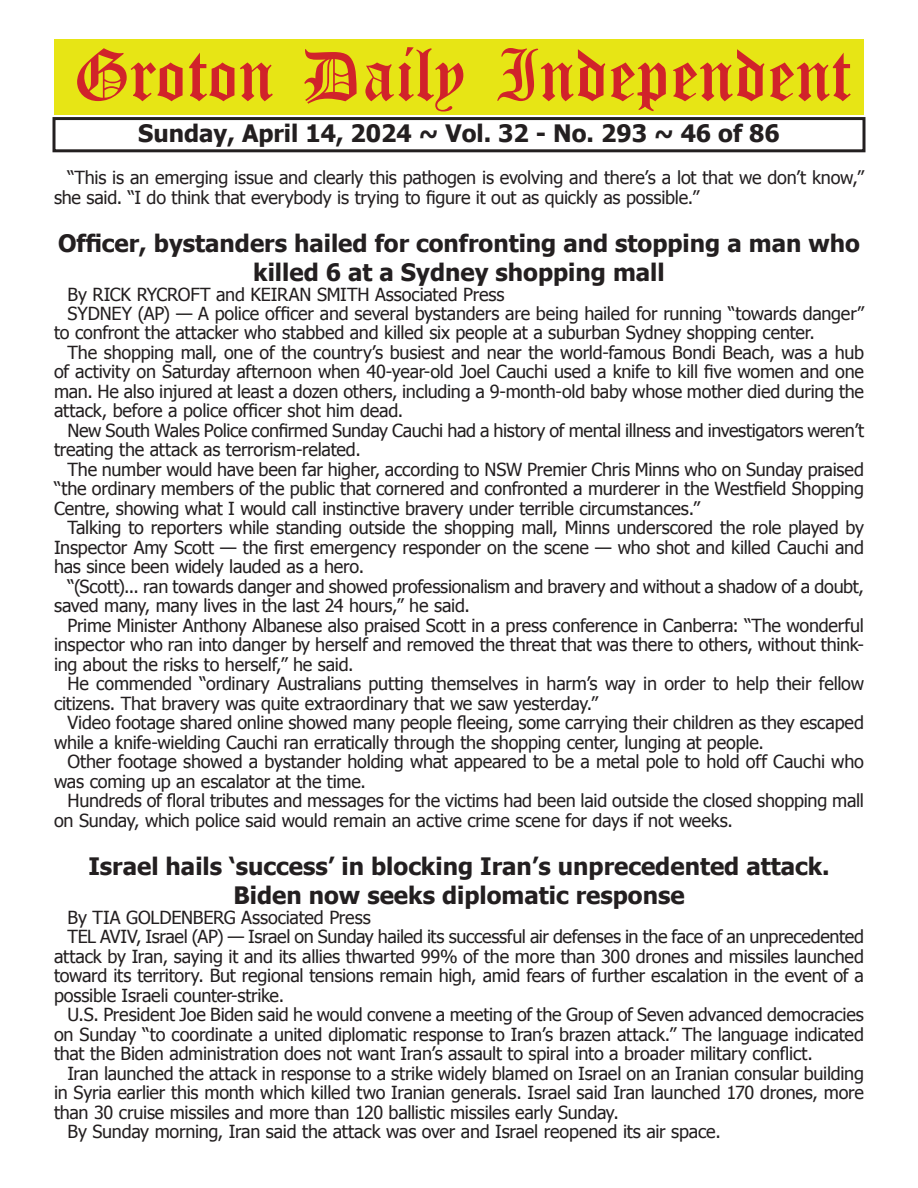
<style>
.page{position:relative;width:918px;height:1188px;background:#fff}
.page>*{position:absolute;margin:0;border:0;box-sizing:border-box;transform-origin:0 0}
.t1{font:54px "Old English Five";color:#d1232a}
.t2{font:700 24px/28.8px "Tahoma";color:#231f20;text-align:center}
.t3{font:18px/19.5px "Tahoma";letter-spacing:-.015em;color:#231f20}
</style>
<div class="page">
<div style="left:52px;top:117px;width:814px;height:35px;border:3px solid #231f20"></div>
<div style="left:54px;top:40px;width:810px;height:75px;background:#e7e515"></div>
<h1 class="t1" style="left:73px;top:50px;width:779px">Groton Daily Independent</h1>
<h2 class="t2" style="left:138px;top:117px;width:643px">Sunday, April 14, 2024 ~ Vol. 32 - No. 293 ~ 46 of 86</h2>
<p class="t3" style="left:54px;top:167px;width:812px;text-indent:14px">“This is an emerging issue and clearly this pathogen is evolving and there’s a lot that we don’t know,” she said. “I do think that everybody is trying to figure it out as quickly as possible.”</p>
<h2 class="t2" style="left:58px;top:228px;width:803px">Officer, bystanders hailed for confronting and stopping a man who killed 6 at a Sydney shopping mall</h2>
<p class="t3" style="left:68px;top:283px;width:439px">By RICK RYCROFT and KEIRAN SMITH Associated Press</p>
<p class="t3" style="left:68px;top:303px;width:798px">SYDNEY (AP) — A police officer and several bystanders are being hailed for running “towards danger”</p>
<p class="t3" style="left:54px;top:322px;width:763px">to confront the attacker who stabbed and killed six people at a suburban Sydney shopping center.</p>
<p class="t3" style="left:68px;top:342px;width:798px">The shopping mall, one of the country’s busiest and near the world-famous Bondi Beach, was a hub</p>
<p class="t3" style="left:54px;top:361px;width:812px">of activity on Saturday afternoon when 40-year-old Joel Cauchi used a knife to kill five women and one</p>
<p class="t3" style="left:54px;top:381px;width:812px">man. He also injured at least a dozen others, including a 9-month-old baby whose mother died during the</p>
<p class="t3" style="left:54px;top:400px;width:351px">attack, before a police officer shot him dead.</p>
<p class="t3" style="left:68px;top:420px;width:798px">New South Wales Police confirmed Sunday Cauchi had a history of mental illness and investigators weren’t</p>
<p class="t3" style="left:54px;top:439px;width:308px">treating the attack as terrorism-related.</p>
<p class="t3" style="left:68px;top:459px;width:798px">The number would have been far higher, according to NSW Premier Chris Minns who on Sunday praised</p>
<p class="t3" style="left:54px;top:478px;width:811px">“the ordinary members of the public that cornered and confronted a murderer in the Westfield Shopping</p>
<p class="t3" style="left:54px;top:498px;width:648px">Centre, showing what I would call instinctive bravery under terrible circumstances.”</p>
<p class="t3" style="left:68px;top:517px;width:798px">Talking to reporters while standing outside the shopping mall, Minns underscored the role played by</p>
<p class="t3" style="left:54px;top:537px;width:811px">Inspector Amy Scott — the first emergency responder on the scene — who shot and killed Cauchi and</p>
<p class="t3" style="left:54px;top:556px;width:312px">has since been widely lauded as a hero.</p>
<p class="t3" style="left:68px;top:576px;width:798px">“(Scott)... ran towards danger and showed professionalism and bravery and without a shadow of a doubt,</p>
<p class="t3" style="left:54px;top:595px;width:417px">saved many, many lives in the last 24 hours,” he said.</p>
<p class="t3" style="left:68px;top:615px;width:798px">Prime Minister Anthony Albanese also praised Scott in a press conference in Canberra: “The wonderful</p>
<p class="t3" style="left:54px;top:634px;width:812px">inspector who ran into danger by herself and removed the threat that was there to others, without think-</p>
<p class="t3" style="left:54px;top:654px;width:301px">ing about the risks to herself,” he said.</p>
<p class="t3" style="left:68px;top:673px;width:798px">He commended “ordinary Australians putting themselves in harm’s way in order to help their fellow</p>
<p class="t3" style="left:54px;top:693px;width:546px">citizens. That bravery was quite extraordinary that we saw yesterday.”</p>
<p class="t3" style="left:68px;top:712px;width:798px">Video footage shared online showed many people fleeing, some carrying their children as they escaped</p>
<p class="t3" style="left:54px;top:732px;width:712px">while a knife-wielding Cauchi ran erratically through the shopping center, lunging at people.</p>
<p class="t3" style="left:68px;top:751px;width:798px">Other footage showed a bystander holding what appeared to be a metal pole to hold off Cauchi who</p>
<p class="t3" style="left:54px;top:771px;width:314px">was coming up an escalator at the time.</p>
<p class="t3" style="left:68px;top:790px;width:798px">Hundreds of floral tributes and messages for the victims had been laid outside the closed shopping mall</p>
<p class="t3" style="left:54px;top:810px;width:681px">on Sunday, which police said would remain an active crime scene for days if not weeks.</p>
<h2 class="t2" style="left:88px;top:851px;width:743px">Israel hails ‘success’ in blocking Iran’s unprecedented attack.<br>Biden now seeks diplomatic response</h2>
<p class="t3" style="left:68px;top:906px;width:305px">By TIA GOLDENBERG Associated Press</p>
<p class="t3" style="left:68px;top:926px;width:798px">TEL AVIV, Israel (AP) — Israel on Sunday hailed its successful air defenses in the face of an unprecedented</p>
<p class="t3" style="left:54px;top:945px;width:811px">attack by Iran, saying it and its allies thwarted 99% of the more than 300 drones and missiles launched</p>
<p class="t3" style="left:54px;top:965px;width:812px">toward its territory. But regional tensions remain high, amid fears of further escalation in the event of a</p>
<p class="t3" style="left:54px;top:984px;width:232px">possible Israeli counter-strike.</p>
<p class="t3" style="left:68px;top:1004px;width:798px">U.S. President Joe Biden said he would convene a meeting of the Group of Seven advanced democracies</p>
<p class="t3" style="left:54px;top:1023px;width:811px">on Sunday “to coordinate a united diplomatic response to Iran’s brazen attack.” The language indicated</p>
<p class="t3" style="left:54px;top:1043px;width:760px">that the Biden administration does not want Iran’s assault to spiral into a broader military conflict.</p>
<p class="t3" style="left:68px;top:1062px;width:798px">Iran launched the attack in response to a strike widely blamed on Israel on an Iranian consular building</p>
<p class="t3" style="left:54px;top:1082px;width:812px">in Syria earlier this month which killed two Iranian generals. Israel said Iran launched 170 drones, more</p>
<p class="t3" style="left:54px;top:1101px;width:566px">than 30 cruise missiles and more than 120 ballistic missiles early Sunday.</p>
<p class="t3" style="left:68px;top:1121px;width:655px">By Sunday morning, Iran said the attack was over and Israel reopened its air space.</p>
</div>
